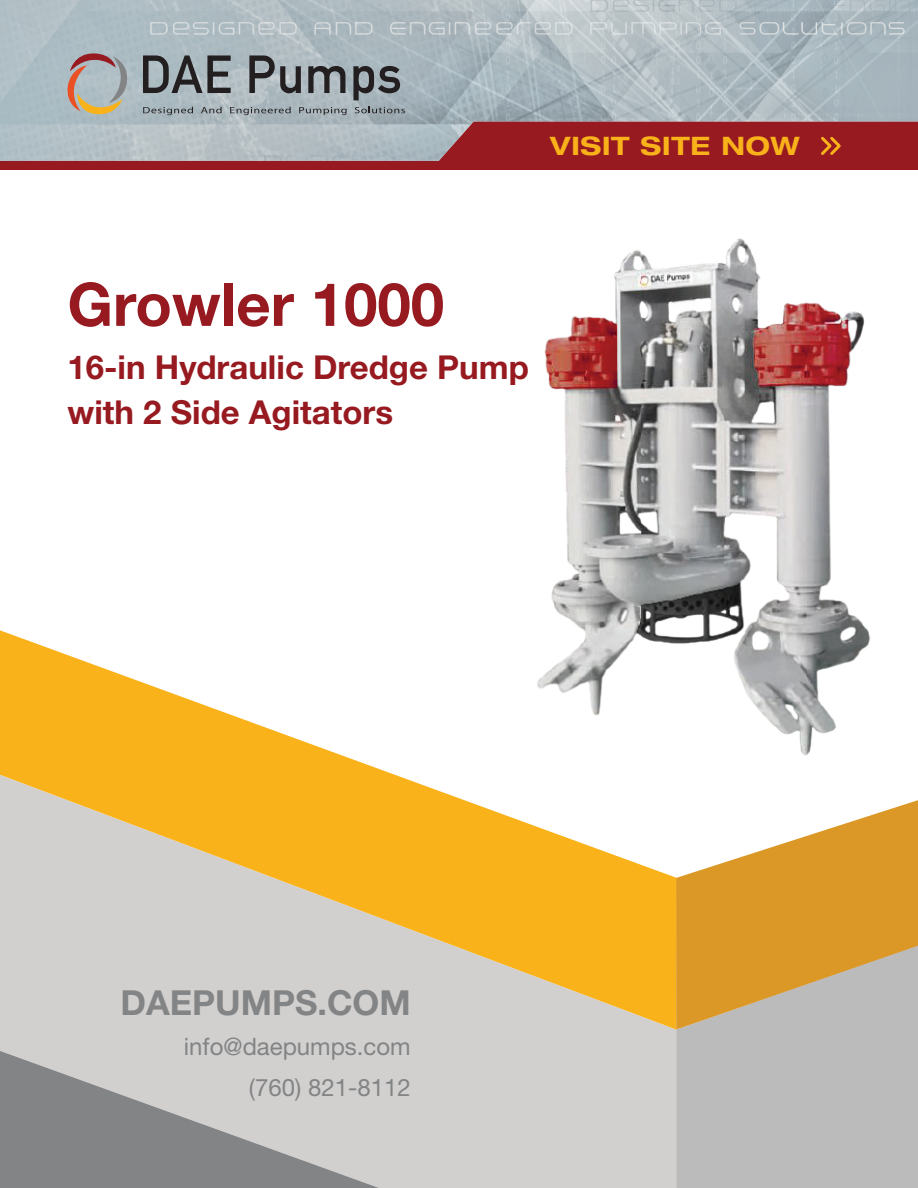
<style>
.page{position:relative;width:918px;height:1188px;background:#fff}
.page>*{position:absolute;margin:0;border:0;box-sizing:border-box;transform-origin:0 0}
.t1{font:700 60px "Helvetica Neue LT Std";color:#961a20}
.t2{font:700 34.5px "Helvetica Neue LT Std";color:#838485}
.t3{font:700 33px/45px "Helvetica Neue LT Std";color:#961a20}
.t4{font:700 expanded 25.5px "Helvetica Neue LT Std";letter-spacing:.03em;color:#f9b21a}
.t5{font:24px/40.5px "Helvetica Neue LT Std";color:#838485;text-align:right}
</style>
<div class="page">
<div style="left:0;top:101px;width:918px;height:69px;background:#961a20"></div>
<img style="left:0;top:0;width:918px;height:161px">
<svg style="left:818px;top:134px;width:25px;height:24px"></svg>
<svg style="left:62px;top:48px;width:71px;height:73px;background:#b0aba6"></svg>
<svg style="left:143px;top:55px;width:88px;height:38px;background:#72787c"></svg>
<svg style="left:249px;top:55px;width:52px;height:38px;background:#7a7f83"></svg>
<svg style="left:308px;top:66px;width:37px;height:27px"></svg>
<svg style="left:353px;top:66px;width:47px;height:34px;background:#6a7075"></svg>
<svg style="left:143px;top:107px;width:50px;height:8px"></svg>
<svg style="left:201px;top:107px;width:21px;height:6px"></svg>
<svg style="left:230px;top:107px;width:61px;height:8px"></svg>
<svg style="left:299px;top:107px;width:48px;height:8px"></svg>
<svg style="left:355px;top:107px;width:50px;height:6px"></svg>
<div style="left:690px;top:1030px;width:228px;height:158px;background:#bcbbbb"></div>
<div style="left:0;top:1030px;width:690px;height:158px;background:#d2d0cf"></div>
<svg style="left:0;top:1051px;width:379px;height:137px;background:#aaa"></svg>
<svg style="left:0;top:630px;width:676px;height:400px"></svg>
<svg style="left:676px;top:800px;width:242px;height:230px;fill:#db9826"></svg>
<img style="left:444px;top:239px;width:426px;height:517px">
<p class="t4" style="left:550px;top:130px;width:251px">VISIT SITE NOW</p>
<h1 class="t1" style="left:68px;top:267px;width:378px">Growler 1000</h1>
<p class="t3" style="left:68px;top:344px;width:463px">16-in Hydraulic Dredge Pump with 2 Side Agitators</p>
<p class="t2" style="left:121px;top:981px;width:292px">DAEPUMPS.COM</p>
<p class="t5" style="left:184px;top:1026px;width:228px">info@daepumps.com (760) 821-8112</p>
</div>
